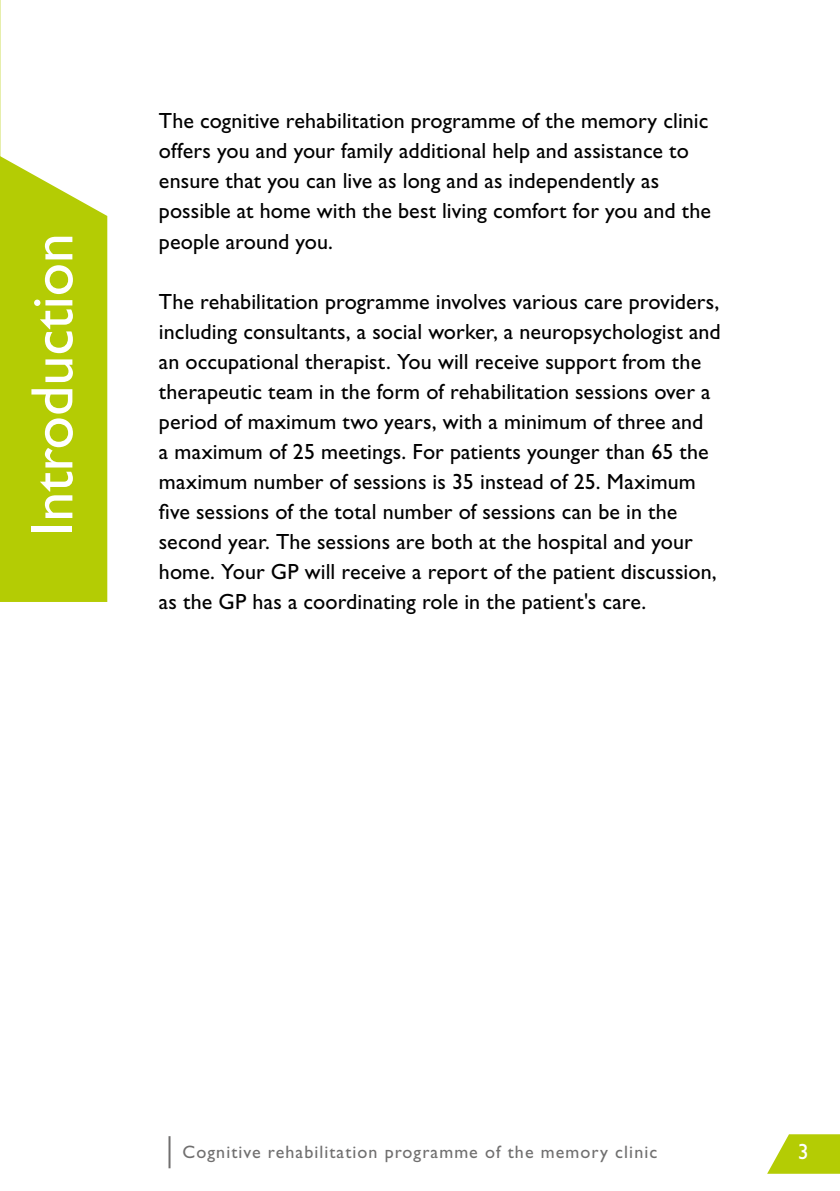
<style>
.page{position:relative;width:840px;height:1191px;background:#fff}
.page>*{position:absolute;margin:0;border:0;box-sizing:border-box;transform-origin:0 0}
.t1{font:60px "Gill Sans Std";color:#fff}
.t2{font:22px/30px "Gill Sans Std";letter-spacing:.005em;color:#000}
.t3{font:22px "Gill Sans Std";color:#fff}
.t4{font:18px "Gill Sans Std";letter-spacing:.06em;color:#706f6f}
</style>
<div class="page">
<svg style="left:767px;top:1134px;width:72px;height:39px"></svg>
<hr style="left:168px;top:1136px;width:2px;height:32px;background:#706f6f">
<svg style="left:0;top:0;width:1px;height:156px"></svg>
<div style="left:0;top:156px;width:107px;height:446px;background:#b4cc04"></div>
<h1 class="t1" style="left:18px;top:536px;width:305px;rotate:-90deg">Introduction</h1>
<p class="t2" style="left:159px;top:106px;width:553px">The cognitive rehabilitation programme of the memory clinic offers you and your family additional help and assistance to ensure that you can live as long and as independently as possible at home with the best living comfort for you and the people around you.</p>
<p class="t2" style="left:159px;top:286px;width:563px">The rehabilitation programme involves various care providers, including consultants, a social worker, a neuropsychologist and an occupational therapist. You will receive support from the therapeutic team in the form of rehabilitation sessions over a period of maximum two years, with a minimum of three and<br>a maximum of 25 meetings. For patients younger than 65 the maximum number of sessions is 35 instead of 25. Maximum five sessions of the total number of sessions can be in the second year. The sessions are both at the hospital and your home. Your GP will receive a report of the patient discussion, as the GP has a coordinating role in the patient's care.</p>
<p class="t4" style="left:182px;top:1141px;width:476px">Cognitive rehabilitation programme of the memory clinic</p>
<p class="t3" style="left:797px;top:1138px;width:12px">3</p>
</div>
